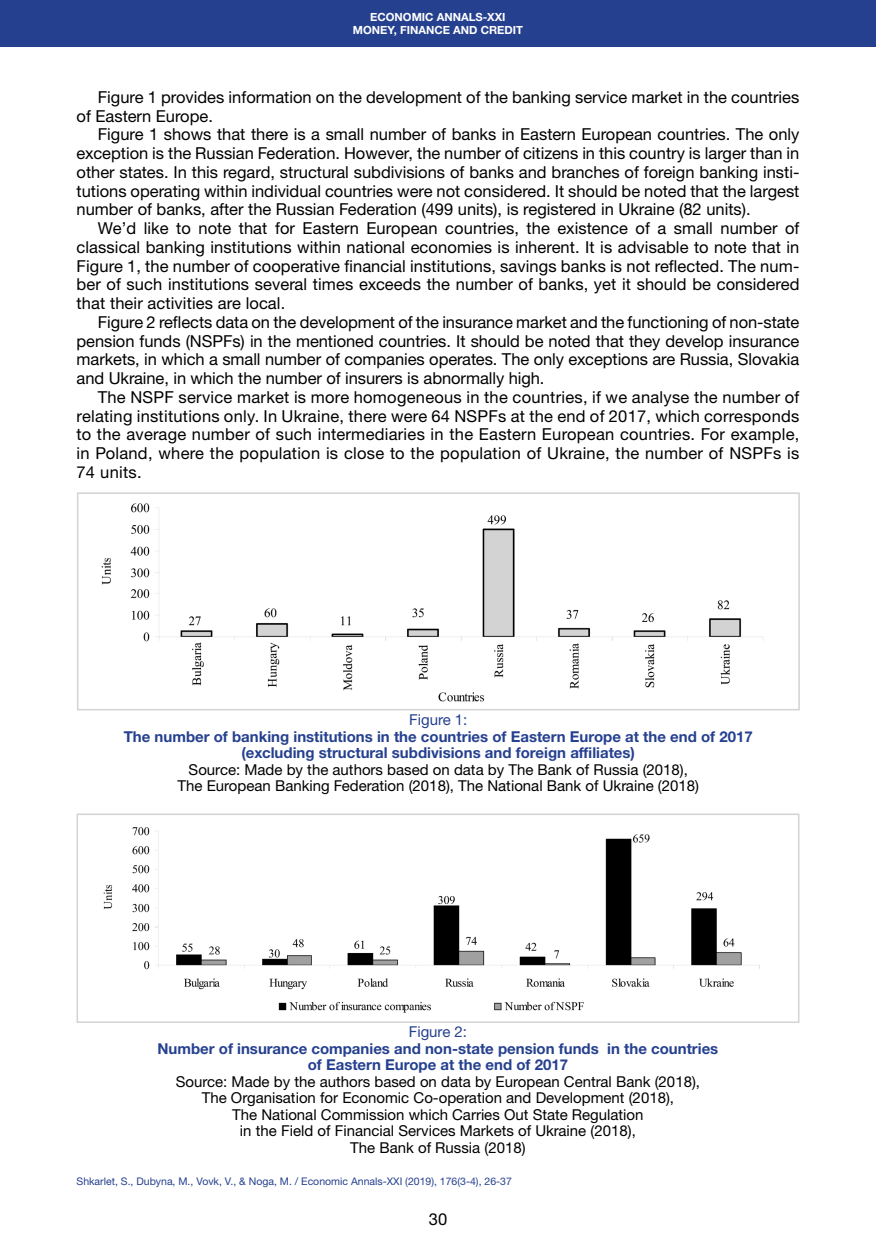
<style>
.page{position:relative;width:876px;height:1246px;background:#fff}
.page>*{position:absolute;margin:0;border:0;box-sizing:border-box;transform-origin:0 0}
.Абзац_2019{font:16.5px/18.8px "Helvetica Neue LTW1 G";color:#000;text-align:justify}
.Таблицы__рисунки__по{font:15px "Helvetica Neue LTW1 G";color:#000}
.Таблицы___рисунки_ша{font:700 15px "Helvetica Neue LTW1 G";color:#25408f}
.Таблицы___рисунки_ша-2{font:15px "Helvetica Neue LTW1 G";color:#25408f}
.Посада_2016{font:700 11.25px "Helvetica Neue LTW1 G";color:#fff}
.Нижний_колонтитул_20{font:10.5px "Helvetica Neue LTW1 G";color:#25408f}
</style>
<div class="page">
<div style="left:0;top:0;width:876px;height:47px;background:#25408f"></div>
<img style="left:101px;top:503px;width:663px;height:199px">
<div style="left:77px;top:492px;width:723px;height:218px;border:2px solid #d1d3d4"></div>
<img style="left:103px;top:827px;width:657px;height:186px">
<div style="left:77px;top:813px;width:722px;height:210px;border:2px solid #d1d3d4"></div>
<p class="Посада_2016" style="left:370px;top:10px;width:137px">ECONOMIC ANNALS-XXI</p>
<p class="Посада_2016" style="left:353px;top:23px;width:172px">MONEY, FINANCE AND CREDIT</p>
<p class="Абзац_2019" style="left:77px;top:87px;width:724px;text-indent:21px">Figure 1 provides information on the development of the banking service market in the countries of Eastern Europe.</p>
<p class="Абзац_2019" style="left:77px;top:125px;width:724px;text-indent:21px">Figure 1 shows that there is a small number of banks in Eastern European countries. The only exception is the Russian Federation. However, the number of citizens in this country is larger than in other states. In this regard, structural subdivisions of banks and branches of foreign banking insti&shy;tutions operating within individual countries were not considered. It should be noted that the largest number of banks, after the Russian Federation (499 units), is registered in Ukraine (82 units).</p>
<p class="Абзац_2019" style="left:77px;top:219px;width:724px;text-indent:21px">We’d like to note that for Eastern European countries, the existence of a small number of classical banking institutions within national economies is inherent. It is advisable to note that in Figure 1, the number of cooperative financial institutions, savings banks is not reflected. The num&shy;ber of such institutions several times exceeds the number of banks, yet it should be considered that their activities are local.</p>
<p class="Абзац_2019" style="left:77px;top:312px;width:724px;text-indent:21px">Figure 2 reflects data on the development of the insurance market and the functioning of non-state pension funds (NSPFs) in the mentioned countries. It should be noted that they develop insurance markets, in which a small number of companies operates. The only exceptions are Russia, Slovakia and Ukraine, in which the number of insurers is abnormally high.</p>
<p class="Абзац_2019" style="left:77px;top:387px;width:724px;text-indent:21px">The NSPF service market is more homogeneous in the countries, if we analyse the number of relating institutions only. In Ukraine, there were 64 NSPFs at the end of 2017, which corresponds to the average number of such intermediaries in the Eastern European countries. For example, in Poland, where the population is close to the population of Ukraine, the number of NSPFs is 74 units.</p>
<p class="Таблицы___рисунки_ша-2" style="left:409px;top:711px;width:60px">Figure 1:</p>
<p class="Таблицы___рисунки_ша" style="left:124px;top:727px;width:630px">The number of banking institutions in the countries of Eastern Europe at the end of 2017</p>
<p class="Таблицы___рисунки_ша" style="left:242px;top:744px;width:395px">(excluding structural subdivisions and foreign affiliates)</p>
<p class="Таблицы__рисунки__по" style="left:189px;top:760px;width:501px">Source: Made by the authors based on data by The Bank of Russia (2018),</p>
<p class="Таблицы__рисунки__по" style="left:178px;top:777px;width:523px">The European Banking Federation (2018), The National Bank of Ukraine (2018)</p>
<p class="Таблицы___рисунки_ша-2" style="left:409px;top:1023px;width:60px">Figure 2:</p>
<p class="Таблицы___рисунки_ша" style="left:157px;top:1039px;width:562px">Number of insurance companies and non-state pension funds in the countries</p>
<p class="Таблицы___рисунки_ша" style="left:308px;top:1056px;width:262px">of Eastern Europe at the end of 2017</p>
<p class="Таблицы__рисунки__по" style="left:176px;top:1072px;width:526px">Source: Made by the authors based on data by European Central Bank (2018),</p>
<p class="Таблицы__рисунки__по" style="left:202px;top:1089px;width:474px">The Organisation for Economic Co-operation and Development (2018),</p>
<p class="Таблицы__рисунки__по" style="left:232px;top:1105px;width:413px">The National Commission which Carries Out State Regulation</p>
<p class="Таблицы__рисунки__по" style="left:240px;top:1122px;width:397px">in the Field of Financial Services Markets of Ukraine (2018),</p>
<p class="Таблицы__рисунки__по" style="left:350px;top:1138px;width:177px">The Bank of Russia (2018)</p>
<p class="Нижний_колонтитул_20" style="left:77px;top:1174px;width:437px">Shkarlet, S., Dubyna, M., Vovk, V., &amp; Noga, M. / Economic Annals-XXI (2019), 176(3-4), 26-37</p>
<p class="Абзац_2019" style="left:429px;top:1209px;width:20px">30</p>
</div>
